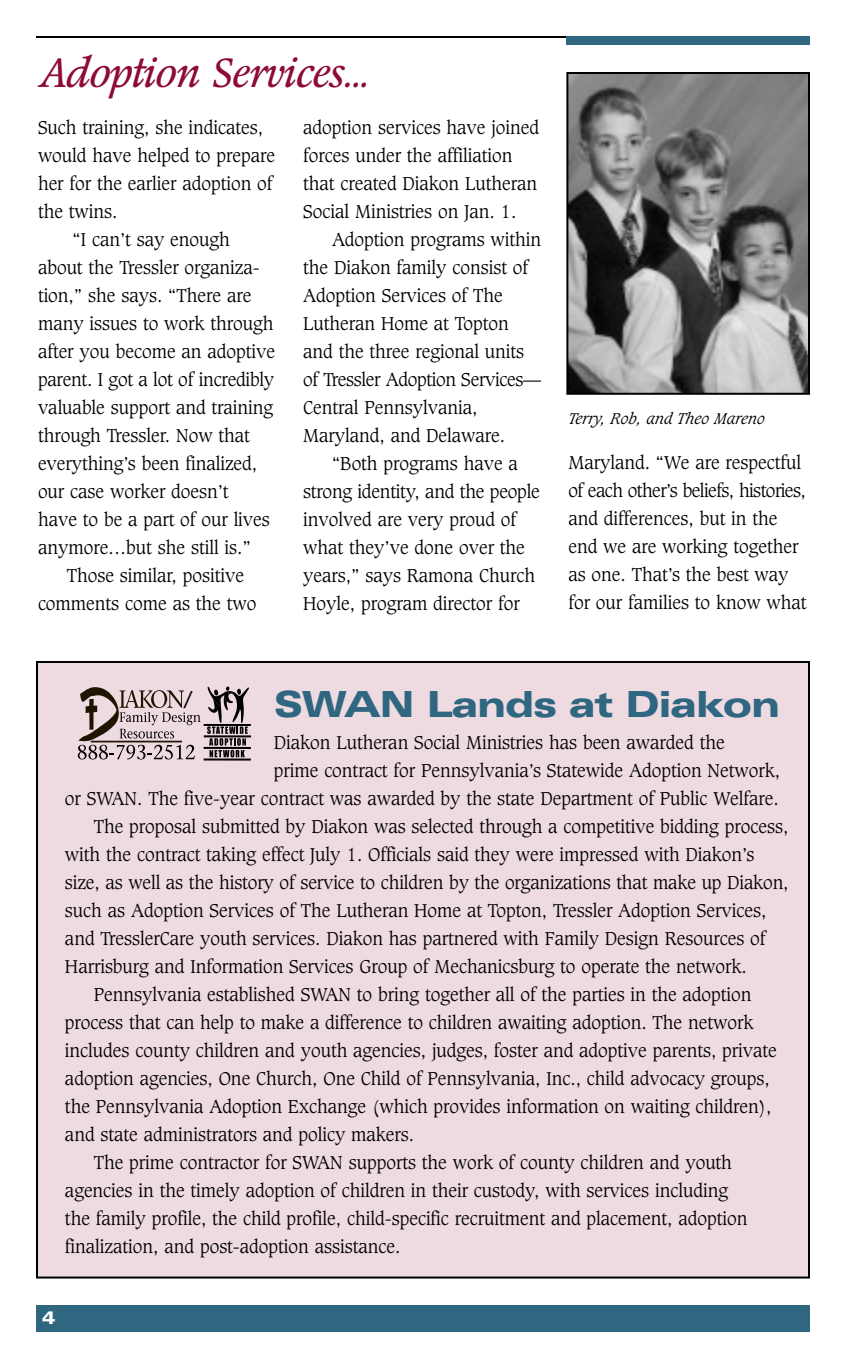
<style>
.page{position:relative;width:864px;height:1368px;background:#fff}
.page>*{position:absolute;margin:0;border:0;box-sizing:border-box;transform-origin:0 0}
.t1{font:italic 40px "Poppl Pontifex BE";letter-spacing:-.025em;color:#8d0a39}
.t2{font:900 expanded 36px "Univers";letter-spacing:-.035em;color:#2f6680}
.t3{font:700 20.4px "Stone Serif";color:#000;scale:.91 1}
.t4{font:300 18px/28px "Caxton";color:#000}
.t5{font:900 expanded 18px "Univers";color:#fff}
.t6{font:italic 300 15px "Caxton";color:#000}
</style>
<div class="page">
<div style="left:37px;top:662px;width:772px;height:616px;background:#eedae1"></div>
<div style="left:36px;top:1305px;width:774px;height:27px;background:#2f6680"></div>
<hr style="left:36px;top:36px;width:774px;height:2px;background:#000">
<div style="left:566px;top:36px;width:244px;height:9px;background:#2f6680"></div>
<svg style="left:78px;top:687px;width:123px;height:73px"></svg>
<hr style="left:204px;top:724px;width:47px;height:2px;background:#000">
<hr style="left:204px;top:735px;width:47px;height:2px;background:#000">
<hr style="left:204px;top:747px;width:47px;height:2px;background:#000">
<hr style="left:204px;top:759px;width:47px;height:2px;background:#000">
<svg style="left:207px;top:687px;width:42px;height:70px"></svg>
<img style="left:569px;top:75px;width:238px;height:317px">
<div style="left:566px;top:72px;width:244px;height:323px;border:2px solid #000"></div>
<h1 class="t1" style="left:38px;top:54px;width:330px">Adoption Services...</h1>
<p class="t4" style="left:38px;top:115px;width:227px">Such training, she indicates,</p>
<p class="t4" style="left:38px;top:143px;width:239px">would have helped to prepare</p>
<p class="t4" style="left:38px;top:171px;width:236px">her for the earlier adoption of</p>
<p class="t4" style="left:38px;top:199px;width:81px">the twins.</p>
<p class="t4" style="left:73px;top:227px;width:159px">“I can’t say enough</p>
<p class="t4" style="left:38px;top:255px;width:223px">about the Tressler organiza-</p>
<p class="t4" style="left:38px;top:283px;width:215px">tion,” she says. “There are</p>
<p class="t4" style="left:38px;top:311px;width:237px">many issues to work through</p>
<p class="t4" style="left:38px;top:339px;width:239px">after you become an adoptive</p>
<p class="t4" style="left:38px;top:367px;width:238px">parent. I got a lot of incredibly</p>
<p class="t4" style="left:38px;top:395px;width:237px">valuable support and training</p>
<p class="t4" style="left:38px;top:423px;width:213px">through Tressler. Now that</p>
<p class="t4" style="left:38px;top:451px;width:221px">everything’s been finalized,</p>
<p class="t4" style="left:38px;top:479px;width:192px">our case worker doesn’t</p>
<p class="t4" style="left:38px;top:507px;width:233px">have to be a part of our lives</p>
<p class="t4" style="left:38px;top:535px;width:214px">anymore…but she still is.”</p>
<p class="t4" style="left:67px;top:563px;width:179px">Those similar, positive</p>
<p class="t4" style="left:38px;top:591px;width:220px">comments come as the two</p>
<p class="t4" style="left:303px;top:115px;width:237px">adoption services have joined forces under the affiliation that created Diakon Lutheran<br>Social Ministries on Jan. 1.</p>
<p class="t4" style="left:303px;top:227px;width:240px;text-indent:29px">Adoption programs within the Diakon family consist of<br>Adoption Services of The<br>Lutheran Home at Topton and the three regional units of Tressler Adoption Services—<br>Central Pennsylvania,<br>Maryland, and Delaware.</p>
<p class="t4" style="left:303px;top:451px;width:238px;text-indent:29px">“Both programs have a strong identity, and the people involved are very proud of what they’ve done over the years,” says Ramona Church<br>Hoyle, program director for</p>
<p class="t4" style="left:568px;top:450px;width:240px">Maryland. “We are respectful of each other’s beliefs, histories, and differences, but in the end we are working together as one. That’s the best way for our families to know what</p>
<p class="t6" style="left:568px;top:411px;width:198px">Terry, Rob, and Theo Mareno</p>
<h2 class="t2" style="left:274px;top:691px;width:508px">SWAN Lands at Diakon</h2>
<p class="t4" style="left:274px;top:730px;width:452px">Diakon Lutheran Social Ministries has been awarded the</p>
<p class="t4" style="left:274px;top:758px;width:508px">prime contract for Pennsylvania’s Statewide Adoption Network,</p>
<p class="t4" style="left:65px;top:786px;width:715px">or SWAN. The five-year contract was awarded by the state Department of Public Welfare.</p>
<p class="t4" style="left:94px;top:814px;width:696px">The proposal submitted by Diakon was selected through a competitive bidding process,</p>
<p class="t4" style="left:65px;top:842px;width:691px">with the contract taking effect July 1. Officials said they were impressed with Diakon’s</p>
<p class="t4" style="left:65px;top:870px;width:725px">size, as well as the history of service to children by the organizations that make up Diakon,</p>
<p class="t4" style="left:65px;top:898px;width:703px">such as Adoption Services of The Lutheran Home at Topton, Tressler Adoption Services,</p>
<p class="t4" style="left:65px;top:926px;width:702px">and TresslerCare youth services. Diakon has partnered with Family Design Resources of</p>
<p class="t4" style="left:65px;top:954px;width:683px">Harrisburg and Information Services Group of Mechanicsburg to operate the network.</p>
<p class="t4" style="left:94px;top:982px;width:659px">Pennsylvania established SWAN to bring together all of the parties in the adoption</p>
<p class="t4" style="left:65px;top:1010px;width:690px">process that can help to make a difference to children awaiting adoption. The network</p>
<p class="t4" style="left:65px;top:1038px;width:713px">includes county children and youth agencies, judges, foster and adoptive parents, private</p>
<p class="t4" style="left:65px;top:1066px;width:706px">adoption agencies, One Church, One Child of Pennsylvania, Inc., child advocacy groups,</p>
<p class="t4" style="left:65px;top:1094px;width:708px">the Pennsylvania Adoption Exchange (which provides information on waiting children),</p>
<p class="t4" style="left:65px;top:1122px;width:351px">and state administrators and policy makers.</p>
<p class="t4" style="left:94px;top:1150px;width:640px">The prime contractor for SWAN supports the work of county children and youth</p>
<p class="t4" style="left:65px;top:1178px;width:665px">agencies in the timely adoption of children in their custody, with services including</p>
<p class="t4" style="left:65px;top:1206px;width:684px">the family profile, the child profile, child-specific recruitment and placement, adoption</p>
<p class="t4" style="left:65px;top:1234px;width:337px">finalization, and post-adoption assistance.</p>
<p class="t3" style="left:183px;top:691px;width:13px">/</p>
<p class="t5" style="left:42px;top:1311px;width:15px">4</p>
</div>
